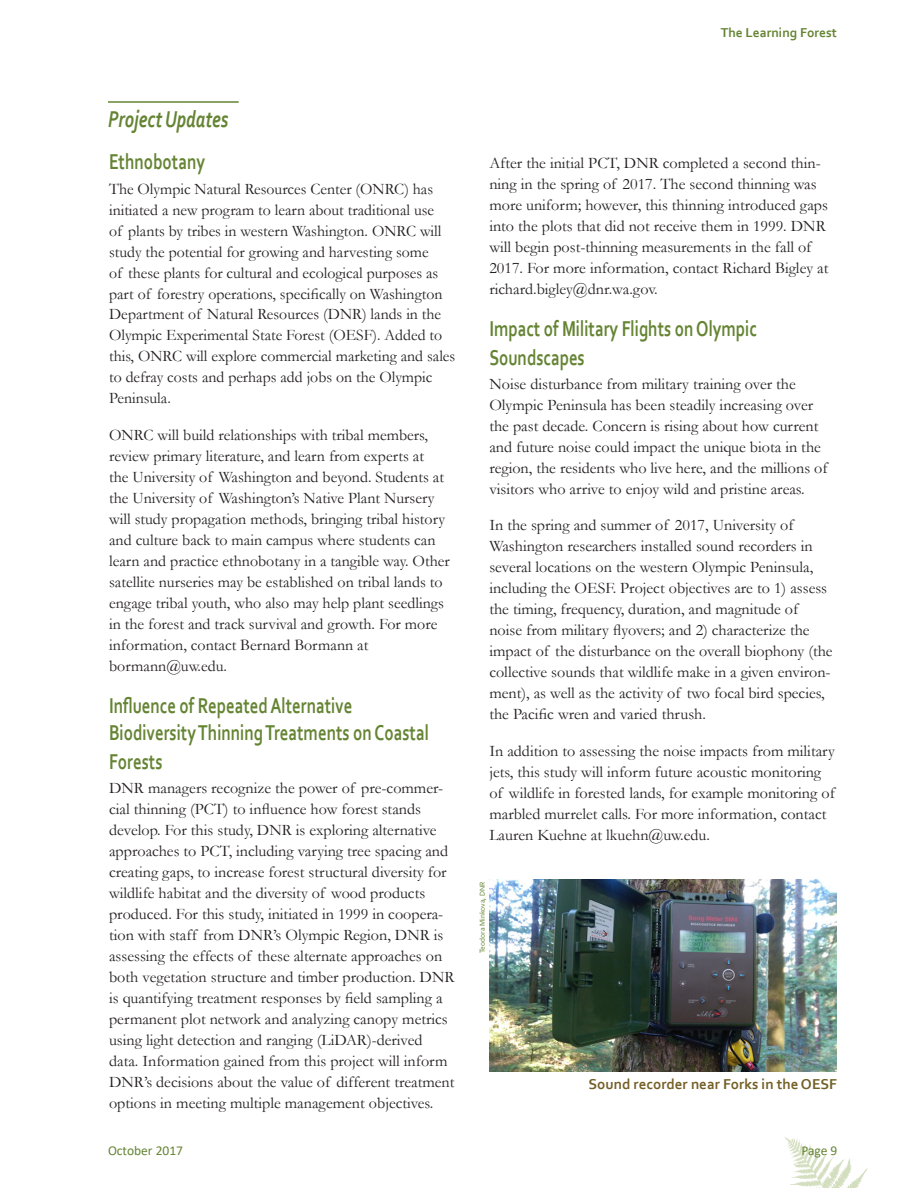
<style>
.page{position:relative;width:918px;height:1188px;background:#fff}
.page>*{position:absolute;margin:0;border:0;box-sizing:border-box;transform-origin:0 0}
.subhead{font:italic 700 24px "Corbel";color:#658433;scale:.75 1}
.subhead-2{font:700 22.5px/27.9px "Corbel";color:#658433;scale:.75 1}
.DNR_Body_Text{font:16.2px/21px "Garamond";color:#231f20}
.captions{font:700 15px "Corbel";color:#735f26}
.t1{font:700 13.5px "Corbel";color:#658433}
.t2{font:13.5px "Calibri";color:#658433}
.t3{font:7.5px "Corbel";color:#658433}
</style>
<div class="page">
<svg style="left:784px;top:1136px;width:83px;height:52px"></svg>
<hr style="left:108px;top:101px;width:131px;height:2px;background:#658433">
<img style="left:490px;top:879px;width:347px;height:192px">
<p class="t1" style="left:721px;top:24px;width:118px">The Learning Forest</p>
<p class="subhead" style="left:108px;top:104px;width:162px">Project Updates</p>
<p class="subhead-2" style="left:109px;top:147px;width:130px">Ethnobotany</p>
<p class="DNR_Body_Text" style="left:109px;top:178px;width:348px">The Olympic Natural Resources Center (ONRC) has initiated a new program to learn about traditional use<br>of plants by tribes in western Washington. ONRC will study the potential for growing and harvesting some<br>of these plants for cultural and ecological purposes as part of forestry operations, specifically on Washington Department of Natural Resources (DNR) lands in the Olympic Experimental State Forest (OESF). Added to this, ONRC will explore commercial marketing and sales to defray costs and perhaps add jobs on the Olympic Peninsula.</p>
<p class="DNR_Body_Text" style="left:109px;top:424px;width:342px">ONRC will build relationships with tribal members, review primary literature, and learn from experts at<br>the University of Washington and beyond. Students at the University of Washington’s Native Plant Nursery will study propagation methods, bringing tribal history and culture back to main campus where students can learn and practice ethnobotany in a tangible way. Other satellite nurseries may be established on tribal lands to engage tribal youth, who also may help plant seedlings in the forest and track survival and growth. For more information, contact Bernard Bormann at bormann@uw.edu.</p>
<p class="subhead-2" style="left:109px;top:691px;width:428px">Influence of Repeated Alternative<br>Biodiversity Thinning Treatments on Coastal<br>Forests</p>
<p class="DNR_Body_Text" style="left:109px;top:777px;width:347px">DNR managers recognize the power of pre-commer&shy;cial thinning (PCT) to influence how forest stands develop. For this study, DNR is exploring alternative approaches to PCT, including varying tree spacing and creating gaps, to increase forest structural diversity for wildlife habitat and the diversity of wood products produced. For this study, initiated in 1999 in coopera&shy;tion with staff from DNR’s Olympic Region, DNR is assessing the effects of these alternate approaches on both vegetation structure and timber production. DNR is quantifying treatment responses by field sampling a permanent plot network and analyzing canopy metrics using light detection and ranging (LiDAR)-derived data. Information gained from this project will inform DNR’s decisions about the value of different treatment options in meeting multiple management objectives.</p>
<p class="t2" style="left:108px;top:1141px;width:77px">October 2017</p>
<p class="DNR_Body_Text" style="left:489px;top:152px;width:341px">After the initial PCT, DNR completed a second thin&shy;ning in the spring of 2017. The second thinning was more uniform; however, this thinning introduced gaps into the plots that did not receive them in 1999. DNR will begin post-thinning measurements in the fall of 2017. For more information, contact Richard Bigley at richard.bigley@dnr.wa.gov.</p>
<p class="subhead-2" style="left:489px;top:314px;width:358px;line-height:28.8px">Impact of Military Flights on Olympic<br>Soundscapes</p>
<p class="DNR_Body_Text" style="left:489px;top:373px;width:340px">Noise disturbance from military training over the Olympic Peninsula has been steadily increasing over the past decade. Concern is rising about how current and future noise could impact the unique biota in the region, the residents who live here, and the millions of visitors who arrive to enjoy wild and pristine areas.</p>
<p class="DNR_Body_Text" style="left:489px;top:514px;width:345px">In the spring and summer of 2017, University of Washington researchers installed sound recorders in several locations on the western Olympic Peninsula, including the OESF. Project objectives are to 1) assess the timing, frequency, duration, and magnitude of noise from military flyovers; and 2) characterize the impact of the disturbance on the overall biophony (the collective sounds that wildlife make in a given environ&shy;ment), as well as the activity of two focal bird species, the Pacific wren and varied thrush.</p>
<p class="DNR_Body_Text" style="left:489px;top:740px;width:347px">In addition to assessing the noise impacts from military jets, this study will inform future acoustic monitoring of wildlife in forested lands, for example monitoring of marbled murrelet calls. For more information, contact Lauren Kuehne at lkuehn@uw.edu.</p>
<p class="t3" style="left:478px;top:953px;width:73px;rotate:-90deg">Teodora Minkova, DNR</p>
<p class="captions" style="left:589px;top:1075px;width:250px">Sound recorder near Forks in the OESF</p>
<p class="t2" style="left:801px;top:1141px;width:38px">Page 9</p>
</div>
